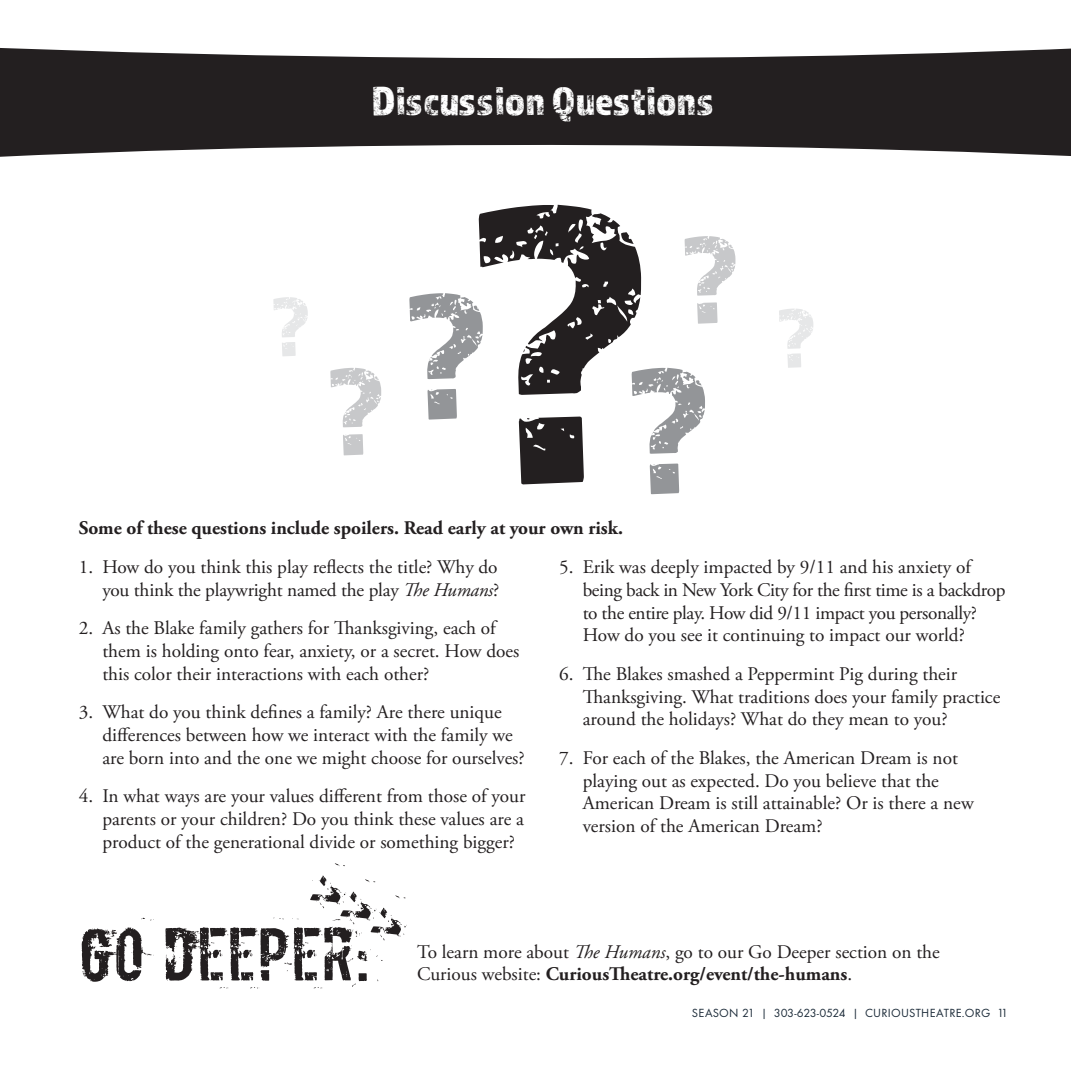
<style>
.page{position:relative;width:1071px;height:1071px;background:#fff}
.page>*{position:absolute;margin:0;border:0;box-sizing:border-box;transform-origin:0 0}
.t1{font:63px "Boycott";color:#231f20}
.t2{font:42px "Almaq Rough";color:#fff}
.t3{font:19.25px/22.8px "Adobe Garamond Pro";color:#231f20}
.t4{font:19.25px/22.8px "Adobe Garamond Pro";letter-spacing:-.02em;color:#231f20}
.t5{font:700 19.25px "Adobe Garamond Pro";color:#231f20}
.t6{font:12.25px "Futura Book DTC";letter-spacing:.02em;color:#1c2b39}
.s1{font-style:italic}
.s2{font-weight:700}
</style>
<div class="page">
<svg style="left:0;top:48px;width:1071px;height:109px;background:#413e3f"></svg>
<svg style="left:330px;top:368px;width:51px;height:87px"></svg>
<svg style="left:409px;top:205px;width:326px;height:289px"></svg>
<svg style="left:779px;top:309px;width:34px;height:59px"></svg>
<svg style="left:273px;top:297px;width:35px;height:59px"></svg>
<h2 class="t2" style="left:372px;top:75px;width:344px">Discussion Questions</h2>
<p class="t5" style="left:79px;top:516px;width:546px">Some of these questions include spoilers. Read early at your own risk.</p>
<p class="t3" style="left:79px;top:556px;width:422px;text-align:right">1. How do you think this play reflects the title? Why do you think the playwright named the play <span class="s1">The Humans</span>?</p>
<p class="t3" style="left:102px;top:618px;width:418px;text-indent:-24px">2. As the Blake family gathers for Thanksgiving, each of them is holding onto fear, anxiety, or a secret. How does this color their interactions with each other?</p>
<p class="t3" style="left:102px;top:702px;width:424px;text-indent:-24px">3. What do you think defines a family? Are there unique differences between how we interact with the family we are born into and the one we might choose for ourselves?</p>
<p class="t3" style="left:102px;top:786px;width:425px;text-align:justify;text-indent:-24px">4. In what ways are your values different from those of your parents or your children? Do you think these values are a product of the generational divide or something bigger?</p>
<p class="t4" style="left:583px;top:556px;width:424px;text-indent:-24px">5. Erik was deeply impacted by 9/11 and his anxiety of being back in New York City for the first time is a backdrop to the entire play. How did 9/11 impact you personally?<br>How do you see it continuing to impact our world?</p>
<p class="t3" style="left:583px;top:663px;width:419px;text-indent:-24px">6. The Blakes smashed a Peppermint Pig during their<br>Thanksgiving. What traditions does your family practice around the holidays? What do they mean to you?</p>
<p class="t3" style="left:583px;top:747px;width:393px;text-indent:-24px">7. For each of the Blakes, the American Dream is not playing out as expected. Do you believe that the American Dream is still attainable? Or is there a new version of the American Dream?</p>
<h1 class="t1" style="left:78px;top:910px;width:294px">GO DEEPER:</h1>
<p class="t3" style="left:417px;top:941px;width:524px">To learn more about <span class="s1">The Humans</span>, go to our Go Deeper section on the<br>Curious website: <span class="s2">CuriousTheatre.org/event/the-humans</span>.</p>
<p class="t6" style="left:692px;top:1006px;width:318px">SEASON 21 | 303-623-0524 | CURIOUSTHEATRE.ORG 11</p>
</div>
